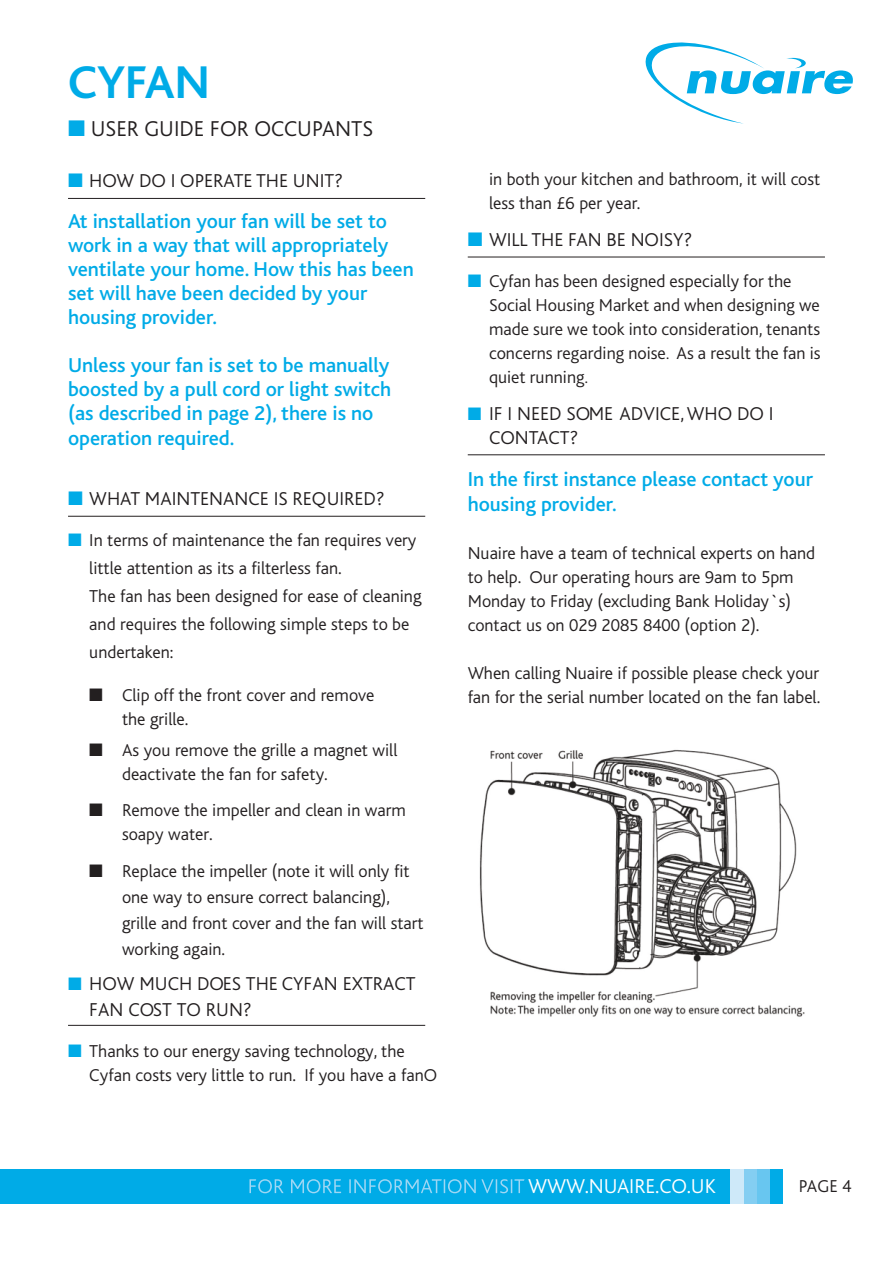
<style>
.page{position:relative;width:893px;height:1263px;background:#fff}
.page>*{position:absolute;margin:0;border:0;box-sizing:border-box;transform-origin:0 0}
.t1{font:700 48px "Bliss";color:#00abe7}
.t2{font:300 22.5px "Bliss";color:#231f20}
.t3{font:500 21px/24px "Bliss";color:#00abe7}
.t4{font:300 21px "Bliss";color:#fff}
.t5{font:300 19.5px/25.5px "Bliss";color:#231f20}
.t6{font:300 18px/24px "Bliss";color:#231f20}
.t7{font:300 18px/24px "Bliss 2";color:#231f20}
.s1{color:#00abe7}
</style>
<div class="page">
<hr style="left:68px;top:198px;width:357px;height:1px;background:#231f20">
<hr style="left:68px;top:516px;width:357px;height:1px;background:#231f20">
<hr style="left:68px;top:1025px;width:357px;height:1px;background:#231f20">
<hr style="left:468px;top:257px;width:357px;height:1px;background:#231f20">
<hr style="left:468px;top:454px;width:357px;height:1px;background:#231f20">
<svg style="left:646px;top:43px;width:207px;height:81px"></svg>
<div style="left:0;top:1169px;width:730px;height:35px;background:#00abe7"></div>
<div style="left:769px;top:1169px;width:13px;height:35px;background:#00abe7"></div>
<div style="left:756px;top:1169px;width:13px;height:35px;background:#68c6f0"></div>
<div style="left:743px;top:1169px;width:13px;height:35px;background:#84cef2"></div>
<div style="left:730px;top:1169px;width:13px;height:35px;background:#cee9f9"></div>
<svg style="left:249px;top:1179px;width:213px;height:14px"></svg>
<img style="left:479px;top:749px;width:326px;height:268px">
<h1 class="t1" style="left:68px;top:66px;width:143px">CYFAN</h1>
<p class="t2" style="left:68px;top:121px;width:307px"><span class="s1">■</span> USER GUIDE FOR OCCUPANTS</p>
<p class="t5" style="left:68px;top:170px;width:277px"><span class="s1">■</span> HOW DO I OPERATE THE UNIT?</p>
<p class="t3" style="left:68px;top:212px;width:347px">At installation your fan will be set to work in a way that will appropriately ventilate your home. How this has been set will have been decided by your housing provider.</p>
<p class="t3" style="left:68px;top:356px;width:325px">Unless your fan is set to be manually boosted by a pull cord or light switch (as described in page 2), there is no operation required.</p>
<p class="t5" style="left:68px;top:488px;width:318px"><span class="s1">■</span> WHAT MAINTENANCE IS REQUIRED?</p>
<p class="t6" style="left:89px;top:528px;width:334px;line-height:27.9px;text-indent:-21px"><span class="s1">■</span> In terms of maintenance the fan requires very little attention as its a filterless fan.<br>The fan has been designed for ease of cleaning and requires the following simple steps to be undertaken:</p>
<p class="t6" style="left:122px;top:685px;width:254px;text-indent:-33px">■ Clip off the front cover and remove the grille.</p>
<p class="t6" style="left:122px;top:739px;width:277px;text-indent:-33px">■ As you remove the grille a magnet will deactivate the fan for safety.</p>
<p class="t6" style="left:122px;top:800px;width:285px;text-indent:-33px">■ Remove the impeller and clean in warm soapy water.</p>
<p class="t6" style="left:122px;top:860px;width:303px;line-height:26px;text-indent:-33px">■ Replace the impeller (note it will only fit one way to ensure correct balancing), grille and front cover and the fan will start working again.</p>
<p class="t5" style="left:89px;top:973px;width:328px;text-indent:-21px"><span class="s1">■</span> HOW MUCH DOES THE CYFAN EXTRACT<br>FAN COST TO RUN?</p>
<p class="t6" style="left:89px;top:1041px;width:349px;text-indent:-21px"><span class="s1">■</span> Thanks to our energy saving technology, the<br>Cyfan costs very little to run. If you have a fanO</p>
<p class="t6" style="left:489px;top:169px;width:333px">in both your kitchen and bathroom, it will cost less than £6 per year.</p>
<p class="t5" style="left:468px;top:229px;width:226px"><span class="s1">■</span> WILL THE FAN BE NOISY?</p>
<p class="t7" style="left:489px;top:269px;width:333px;text-indent:-21px"><span class="s1">■</span> Cyfan has been designed especially for the Social Housing Market and when designing we made sure we took into consideration, tenants concerns regarding noise. As a result the fan is quiet running.</p>
<p class="t5" style="left:489px;top:403px;width:286px;line-height:24px;text-indent:-21px"><span class="s1">■</span> IF I NEED SOME ADVICE,WHO DO I<br>CONTACT?</p>
<p class="t3" style="left:468px;top:469px;width:347px;line-height:25.2px">In the first instance please contact your housing provider.</p>
<p class="t6" style="left:468px;top:543px;width:349px">Nuaire have a team of technical experts on hand to help. Our operating hours are 9am to 5pm Monday to Friday (excluding Bank Holiday`s) contact us on 029 2085 8400 (option 2).</p>
<p class="t6" style="left:468px;top:663px;width:354px">When calling Nuaire if possible please check your fan for the serial number located on the fan label.</p>
<p class="t4" style="left:528px;top:1179px;width:189px">WWW.NUAIRE.CO.UK</p>
<p class="t6" style="left:799px;top:1175px;width:54px">PAGE 4</p>
</div>
